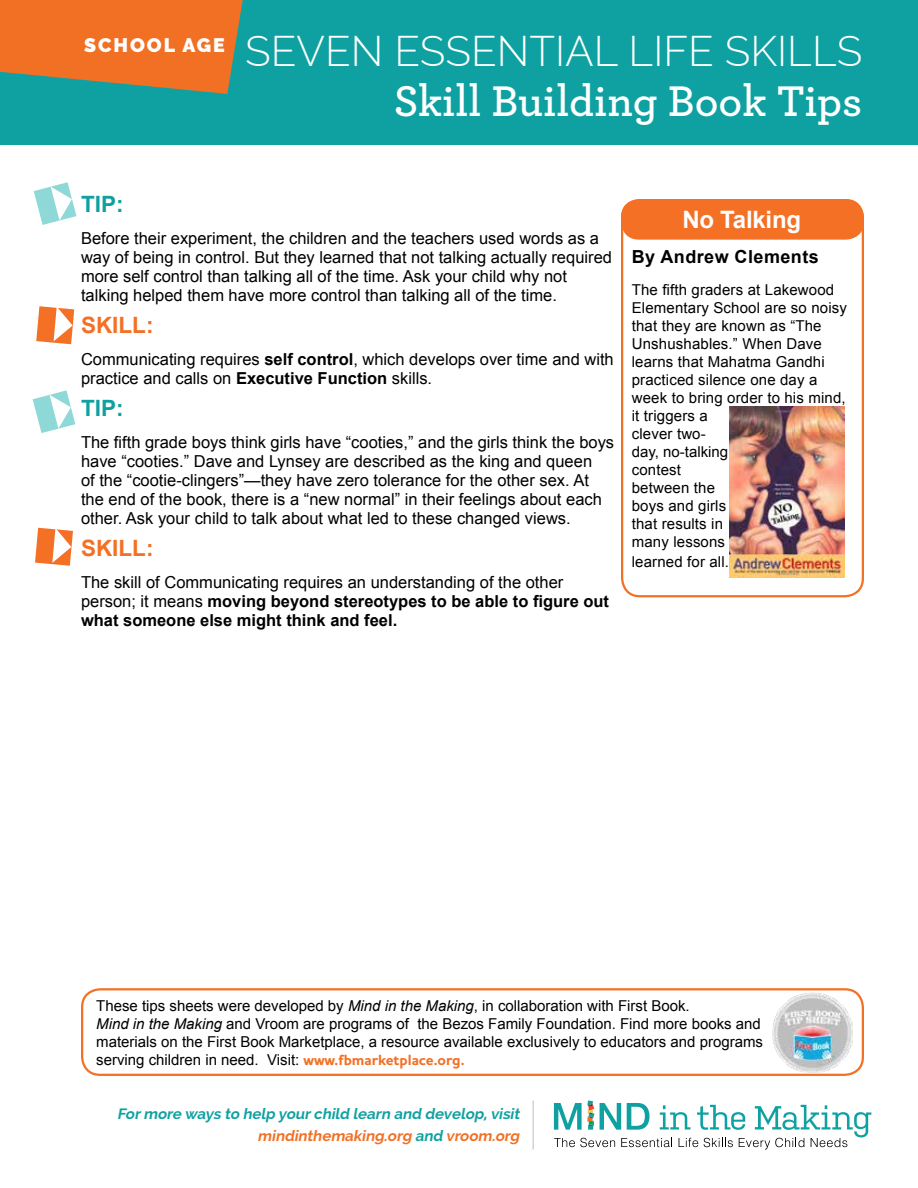
<style>
.page{position:relative;width:918px;height:1188px;background:#fff}
.page>*{position:absolute;margin:0;border:0;box-sizing:border-box;transform-origin:0 0}
.t1{font:600 45px "Archer Pro";color:#fff}
.t2{font:300 42px "Raleway";color:#fff}
.t3{font:700 24px "Arial";letter-spacing:-.01em;color:#fff}
.t4{font:700 22.5px "Arial";color:#f37024}
.t5{font:700 22.5px "Arial";color:#10a0a0}
.t6{font:700 18px "Arial";letter-spacing:.025em;color:#000}
.t7{font:16.5px/18.9px "Arial";color:#000}
.t8{font:700 16.5px/18.9px "Arial";color:#000}
.t9{font:15px/18px "Arial";color:#000}
.t10{font:italic 700 15px/22.5px "Raleway";color:#0fa1a1;text-align:right}
.s1{font-weight:700}
.s2{font-weight:400}
.s3{font-style:italic}
.s4{font-family:"Houschka Pro";font-weight:700;color:#f37024}
.s5{color:#f27024}
</style>
<div class="page">
<svg style="left:554px;top:1101px;width:317px;height:49px"></svg>
<hr style="left:532px;top:1101px;width:2px;height:49px;background:#d1d3d4">
<div style="left:0;top:0;width:918px;height:145px;background:#0fa1a1"></div>
<svg style="left:0;top:0;width:243px;height:94px"></svg>
<img style="left:772px;top:993px;width:80px;height:80px">
<div style="left:81px;top:988px;width:783px;height:88px;border:2px solid #f37024;border-radius:18px"></div>
<div style="left:621px;top:199px;width:243px;height:41px;background:#f37024;border-radius:18px"></div>
<div style="left:621px;top:199px;width:243px;height:398px;border:2px solid #f37024;border-radius:18px"></div>
<img style="left:730px;top:406px;width:114px;height:171px">
<svg style="left:34px;top:182px;width:42px;height:43px"></svg>
<svg style="left:33px;top:390px;width:42px;height:43px"></svg>
<svg style="left:36px;top:306px;width:38px;height:38px"></svg>
<svg style="left:35px;top:528px;width:38px;height:38px"></svg>
<h2 class="t2" style="left:84px;top:27px;width:780px"><sup>SCHOOL</sup> <sup>AGE</sup> SEVEN ESSENTIAL LIFE SKILLS</h2>
<h1 class="t1" style="left:394px;top:67px;width:470px">Skill Building Book Tips</h1>
<h3 class="t5" style="left:81px;top:189px;width:44px">TIP:</h3>
<p class="t7" style="left:81px;top:229px;width:533px">Before their experiment, the children and the teachers used words as a way of being in control. But they learned that not talking actually required more self control than talking all of the time. Ask your child why not talking helped them have more control than talking all of the time.</p>
<h3 class="t4" style="left:81px;top:310px;width:74px">SKILL:</h3>
<p class="t7" style="left:81px;top:350px;width:534px">Communicating requires <span class="s1">self control</span>, which develops over time and with practice and calls on <span class="s1">Executive Function</span> skills.</p>
<h3 class="t5" style="left:81px;top:393px;width:44px">TIP:</h3>
<p class="t7" style="left:81px;top:433px;width:535px">The fifth grade boys think girls have “cooties,” and the girls think the boys have “cooties.” Dave and Lynsey are described as the king and queen<br>of the “cootie-clingers”—they have zero tolerance for the other sex. At the end of the book, there is a “new normal” in their feelings about each other. Ask your child to talk about what led to these changed views.</p>
<h3 class="t4" style="left:81px;top:533px;width:74px">SKILL:</h3>
<p class="t8" style="left:81px;top:573px;width:530px"><span class="s2">The skill of Communicating requires an understanding of the other person; it means</span> moving beyond stereotypes to be able to figure out what someone else might think and feel.</p>
<h3 class="t3" style="left:682px;top:204px;width:120px">No Talking</h3>
<p class="t6" style="left:632px;top:245px;width:189px">By Andrew Clements</p>
<p class="t9" style="left:632px;top:281px;width:217px">The fifth graders at Lakewood<br>Elementary School are so noisy that they are known as “The<br>Unshushables.” When Dave learns that Mahatma Gandhi practiced silence one day a week to bring order to his mind, it triggers a<br>clever two-<br>day, no-talking<br>contest<br>between the<br>boys and girls<br>that results in<br>many lessons</p>
<p class="t9" style="left:632px;top:552px;width:99px">learned for all.</p>
<p class="t9" style="left:96px;top:997px;width:668px">These tips sheets were developed by <span class="s3">Mind in the Making</span>, in collaboration with First Book.<br><span class="s3">Mind in the Making</span> and Vroom are programs of the Bezos Family Foundation. Find more books and materials on the First Book Marketplace, a resource available exclusively to educators and programs serving children in need. Visit: <span class="s4">www.fbmarketplace.org.</span></p>
<p class="t10" style="left:117px;top:1102px;width:407px">Formore ways to help yourchild learn and develop,visit <span class="s5">mindinthemaking.org</span> and <span class="s5">vroom.org</span></p>
</div>
